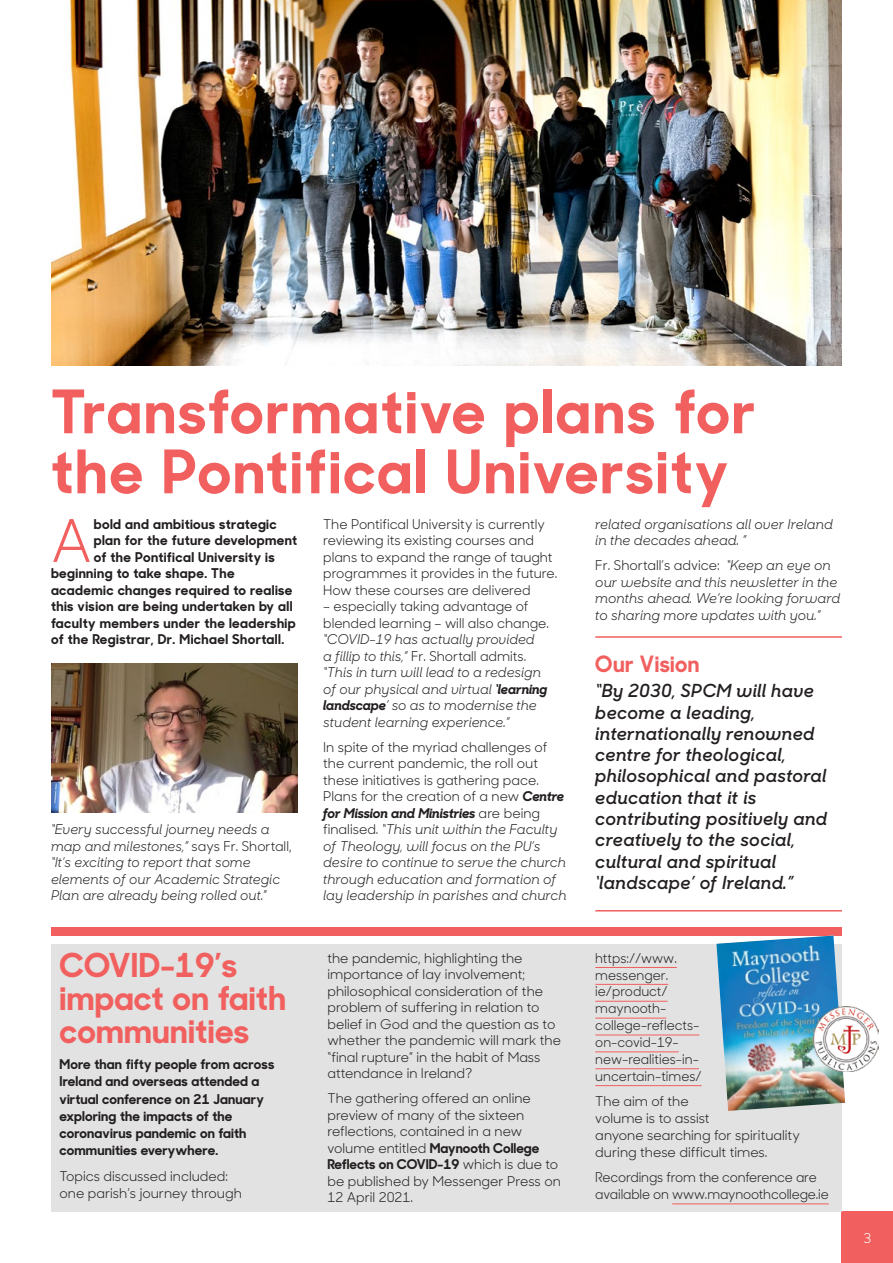
<style>
.page{position:relative;width:893px;height:1263px;background:#fff}
.page>*{position:absolute;margin:0;border:0;box-sizing:border-box;transform-origin:0 0}
.t1{font:700 60px/60px "Sharp Sans No 1";letter-spacing:.035em;color:#f1605e}
.t2{font:58.65px "Sharp Sans No 1";color:#f1605e}
.t3{font:700 33px/33px "Sharp Sans No 1";letter-spacing:.01em;color:#f1605e}
.t4{font:700 22.5px "Sharp Sans No 1";letter-spacing:.02em;color:#f1605e}
.t5{font:italic 600 18px/21.3px "Sharp Sans No 1";letter-spacing:.02em;color:#231f20}
.t6{font:13.5px/16.5px "Sharp Sans No 1";color:#231f20}
.t7{font:italic 13.5px/16.5px "Sharp Sans No 1";color:#231f20}
.t8{font:700 13.5px/17.2px "Sharp Sans No 1";letter-spacing:.025em;color:#231f20}
.t9{font:13.5px "Sharp Sans No 1";color:#fff}
.s1{font-style:normal}
.s2{font-weight:700}
</style>
<div class="page">
<img style="left:51px;top:0;width:791px;height:366px">
<div style="left:842px;top:1212px;width:51px;height:51px;background:#f1605e"></div>
<div style="left:51px;top:927px;width:791px;height:8px;background:#f1605e"></div>
<hr style="left:595px;top:636px;width:247px;height:2px;background:#f1605e">
<hr style="left:595px;top:910px;width:247px;height:1px;background:#f1605e">
<div style="left:51px;top:944px;width:791px;height:268px;background:#e1e2e1"></div>
<hr style="left:595px;top:967px;width:82px;height:1px;background:#f1605e">
<hr style="left:595px;top:984px;width:73px;height:1px;background:#f1605e">
<hr style="left:595px;top:1001px;width:73px;height:1px;background:#f1605e">
<hr style="left:595px;top:1018px;width:71px;height:1px;background:#f1605e">
<hr style="left:595px;top:1034px;width:104px;height:1px;background:#f1605e">
<hr style="left:595px;top:1051px;width:84px;height:1px;background:#f1605e">
<hr style="left:595px;top:1068px;width:104px;height:1px;background:#f1605e">
<hr style="left:595px;top:1085px;width:107px;height:1px;background:#f1605e">
<hr style="left:672px;top:1203px;width:157px;height:1px;background:#f1605e">
<img style="left:716px;top:935px;width:129px;height:176px">
<img style="left:813px;top:1007px;width:65px;height:64px">
<img style="left:51px;top:663px;width:247px;height:149px">
<h1 class="t1" style="left:51px;top:378px;width:706px">Transformative plans for the Pontifical University</h1>
<h2 class="t2" style="left:51px;top:499px;width:42px">A</h2>
<p class="t8" style="left:94px;top:515px;width:184px">bold and ambitious strategic</p>
<p class="t6" style="left:323px;top:515px;width:236px">The Pontifical University is currently reviewing its existing courses and plans to expand the range of taught programmes it provides in the future.<br>How these courses are delivered</p>
<p class="t6" style="left:323px;top:598px;width:227px">– especially taking advantage of blended learning – will also change.</p>
<p class="t7" style="left:323px;top:632px;width:226px">“COVID-19 has actually provided<br>a fillip to this,” <span class="s1">Fr. Shortall admits. </span>“This in turn will lead to a redesign of our physical and virtual <span class="s2">‘learning landscape</span>’ so as to modernise the student learning experience.”</p>
<p class="t7" style="left:323px;top:739px;width:245px"><span class="s1">In spite of the myriad challenges of the current pandemic, the roll out these initiatives is gathering pace.<br>Plans for the creation of a new</span> <span class="s2">Centre for Mission and Ministries</span> <span class="s1">are being finalised.</span> “This unit within the Faculty of Theology, will focus on the PU’s desire to continue to serve the church through education and formation of lay leadership in parishes and church</p>
<p class="t7" style="left:595px;top:516px;width:239px">related organisations all over Ireland in the decades ahead. ”</p>
<p class="t7" style="left:595px;top:558px;width:246px"><span class="s1">Fr. Shortall’s advice:</span> “Keep an eye on our website and this newsletter in the months ahead. We’re looking forward to sharing more updates with you.”</p>
<p class="t8" style="left:94px;top:531px;width:205px">plan for the future development</p>
<p class="t8" style="left:94px;top:548px;width:183px">of the Pontifical University is</p>
<p class="t8" style="left:51px;top:564px;width:185px">beginning to take shape. The</p>
<p class="t8" style="left:51px;top:581px;width:243px">academic changes required to realise</p>
<p class="t8" style="left:51px;top:597px;width:243px">this vision are being undertaken by all</p>
<p class="t8" style="left:51px;top:614px;width:246px">faculty members under the leadership</p>
<p class="t8" style="left:51px;top:630px;width:235px">of the Registrar, Dr. Michael Shortall.</p>
<h3 class="t4" style="left:595px;top:647px;width:106px">Our Vision</h3>
<p class="t5" style="left:595px;top:681px;width:233px">“By 2030, SPCM will have become a leading, internationally renowned centre for theological, philosophical and pastoral education that it is contributing positively and creatively to the social, cultural and spiritual ‘landscape’ of Ireland.”</p>
<p class="t7" style="left:51px;top:822px;width:242px">“Every successful journey needs a map and milestones,” <span class="s1">says Fr. Shortall, </span>“It’s exciting to report that some elements of our Academic Strategic Plan are already being rolled out.<span class="s1">”</span></p>
<h3 class="t3" style="left:60px;top:947px;width:228px">COVID-19’s impact on faith communities</h3>
<p class="t8" style="left:60px;top:1055px;width:216px">More than fifty people from across<br>Ireland and overseas attended a virtual conference on 21 January exploring the impacts of the coronavirus pandemic on faith communities everywhere.</p>
<p class="t6" style="left:60px;top:1167px;width:184px;line-height:17.2px">Topics discussed included: one parish’s journey through</p>
<p class="t6" style="left:327px;top:949px;width:235px">the pandemic, highlighting the importance of lay involvement; philosophical consideration of the problem of suffering in relation to belief in God and the question as to whether the pandemic will mark the “final rupture” in the habit of Mass attendance in Ireland?</p>
<p class="t6" style="left:327px;top:1089px;width:235px">The gathering offered an online preview of many of the sixteen reflections, contained in a new volume entitled <span class="s2">Maynooth College<br>Reflects on COVID-19</span> which is due to be published by Messenger Press on<br>12 April 2021.</p>
<p class="t6" style="left:595px;top:949px;width:108px">https://www. messenger. ie/product/ maynooth&shy;college-reflects&shy;on-covid-19- new-realities-in&shy;uncertain-times/</p>
<p class="t6" style="left:595px;top:1092px;width:206px">The aim of the<br>volume is to assist<br>anyone searching for spirituality during these difficult times.</p>
<p class="t6" style="left:595px;top:1168px;width:235px">Recordings from the conference are available on www.maynoothcollege.ie</p>
<p class="t9" style="left:863px;top:1228px;width:9px">3</p>
</div>
